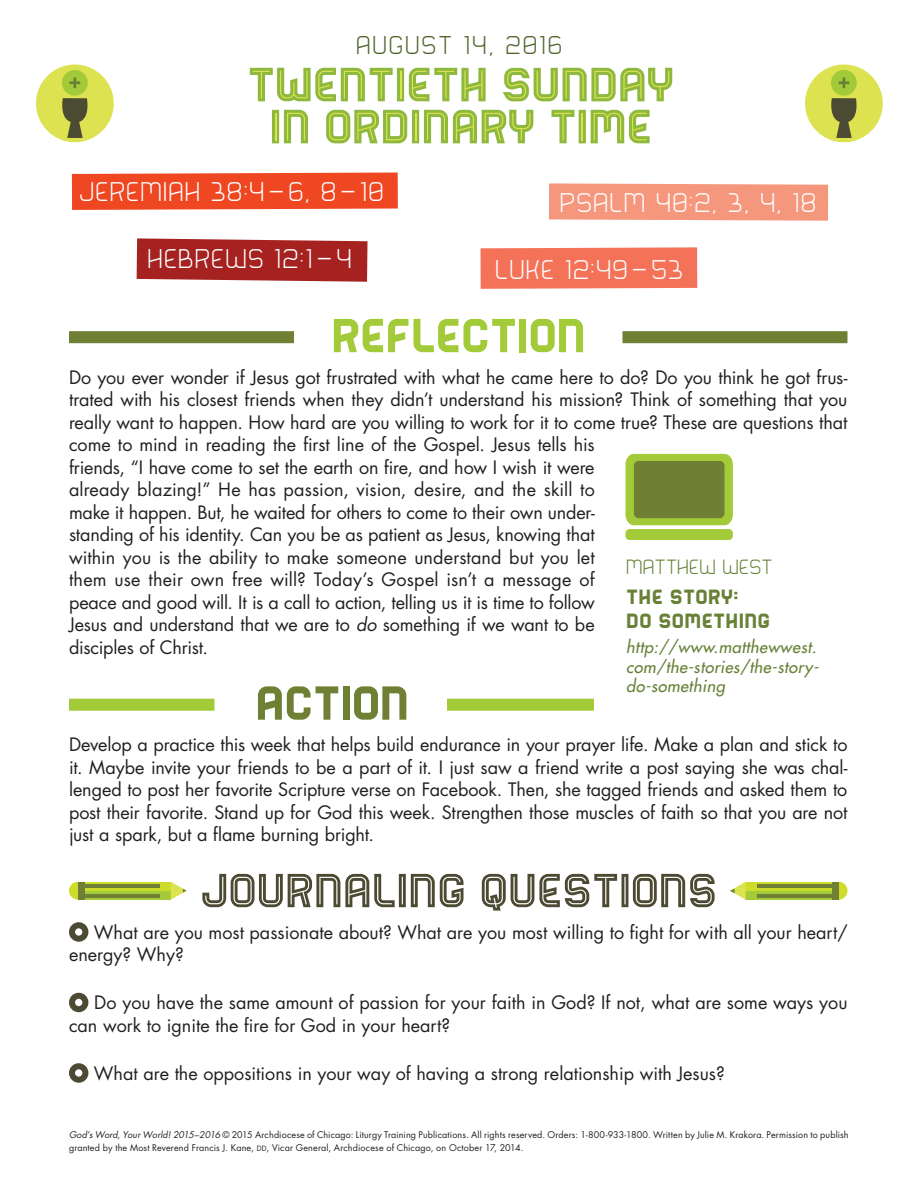
<style>
.page{position:relative;width:918px;height:1188px;background:#fff}
.page>*{position:absolute;margin:0;border:0;box-sizing:border-box;transform-origin:0 0}
.h1_green{font:55.5px/42px "Bender Inline Only";color:#dbe251;text-align:center}
.text{font:55.5px "Bender Inline";color:#4c4a32}
.h2-reflection-green{font:55.5px "Bender Solid";color:#a3cb39}
.h2-action-green-inde{font:55.5px "Bender Solid";color:#6f8035}
.citation{font:100 31.5px "Bender";letter-spacing:.05em;color:#fff}
.date-green{font:100 30px "Bender";letter-spacing:.075em;color:#52652d}
.sidebar-source{font:24px/24px "Bender Solid";letter-spacing:.025em;color:#688137}
.sidbar-h1{font:100 24px "Bender";letter-spacing:.025em;color:#688137}
.text-2{font:18px/22.5px "Futura Std";letter-spacing:-.005em;color:#231f20}
.questions{font:18px/22.5px "Futura Std";color:#231f20}
.sidebar_contributor{font:italic 500 16.5px/19.5px "Futura Std";letter-spacing:.025em;color:#688137}
.questions-2{font:9px/13.5px "Futura Std";letter-spacing:.015em;color:#231f20}
.s1{font-style:italic}
.s2{font-family:"Futura Std Book SC800";font-size:7.2px;color:#221e1f}
</style>
<div class="page">
<div style="left:36px;top:65px;width:78px;height:77px;background:#dce250;border-radius:50%"></div>
<div style="left:62px;top:70px;width:26px;height:26px;background:#a3cb39;border-radius:50%"></div>
<svg style="left:69px;top:77px;width:11px;height:11px"></svg>
<svg style="left:62px;top:98px;width:26px;height:40px"></svg>
<div style="left:805px;top:65px;width:78px;height:77px;background:#dce250;border-radius:50%"></div>
<div style="left:831px;top:70px;width:26px;height:26px;background:#a3cb39;border-radius:50%"></div>
<svg style="left:839px;top:77px;width:10px;height:11px"></svg>
<svg style="left:831px;top:98px;width:26px;height:40px"></svg>
<div style="left:480px;top:247px;width:217px;height:42px;background:#f37258"></div>
<svg style="left:137px;top:238px;width:231px;height:44px;background:#ac3433"></svg>
<svg style="left:549px;top:183px;width:279px;height:38px;background:#f59c83"></svg>
<div style="left:72px;top:173px;width:326px;height:37px;background:#ef4722"></div>
<div style="left:69px;top:331px;width:225px;height:12px;background:#6f8035"></div>
<div style="left:622px;top:331px;width:226px;height:12px;background:#6f8035"></div>
<div style="left:69px;top:699px;width:145px;height:12px;background:#a3cb39"></div>
<div style="left:447px;top:699px;width:147px;height:12px;background:#a3cb39"></div>
<svg style="left:85px;top:882px;width:86px;height:9px"></svg>
<svg style="left:85px;top:891px;width:86px;height:9px"></svg>
<svg style="left:171px;top:882px;width:15px;height:18px"></svg>
<svg style="left:69px;top:882px;width:9px;height:18px"></svg>
<div style="left:78px;top:882px;width:7px;height:18px;background:#6f8035"></div>
<hr style="left:83px;top:884px;width:77px;height:3px;background:#6f8035">
<hr style="left:83px;top:894px;width:77px;height:3px;background:#6f8035">
<svg style="left:746px;top:882px;width:86px;height:9px"></svg>
<svg style="left:746px;top:891px;width:86px;height:9px"></svg>
<svg style="left:730px;top:882px;width:16px;height:18px"></svg>
<svg style="left:838px;top:882px;width:10px;height:18px"></svg>
<div style="left:832px;top:882px;width:6px;height:18px;background:#6f8035"></div>
<hr style="left:757px;top:884px;width:77px;height:3px;background:#6f8035">
<hr style="left:757px;top:894px;width:77px;height:3px;background:#6f8035">
<div style="left:69px;top:922px;width:19px;height:20px;border:6px solid #4c4a32;border-radius:50%"></div>
<div style="left:69px;top:993px;width:19px;height:19px;border:6px solid #4c4a32;border-radius:50%"></div>
<div style="left:69px;top:1063px;width:19px;height:20px;border:6px solid #4c4a32;border-radius:50%"></div>
<svg style="left:249px;top:67px;width:424px;height:77px"></svg>
<svg style="left:625px;top:454px;width:108px;height:71px;background:#a5cb41"></svg>
<div style="left:634px;top:461px;width:90px;height:57px;background:#6f8035;border-radius:5px"></div>
<div style="left:625px;top:529px;width:108px;height:11px;background:#a3cb39;border-radius:4px"></div>
<p class="date-green" style="left:356px;top:30px;width:207px">AUGUST 14, 2016</p>
<p class="h1_green" style="left:247px;top:61px;width:428px">Twentieth Sunday<br>IN Ordinary Time</p>
<p class="citation" style="left:79px;top:175px;width:306px">JEREMIAH 38:4–6, 8–10</p>
<p class="citation" style="left:148px;top:242px;width:205px">HEBREWS 12:1–4</p>
<p class="citation" style="left:560px;top:186px;width:258px">PSALM 40:2, 3, 4, 18</p>
<p class="citation" style="left:495px;top:253px;width:189px">LUKE 12:49–53</p>
<p class="h2-reflection-green" style="left:331px;top:307px;width:256px">REFLECTION</p>
<p class="text-2" style="left:69px;top:366px;width:780px">Do you ever wonder if Jesus got frustrated with what he came here to do? Do you think he got frus&shy;trated with his closest friends when they didn’t understand his mission? Think of something that you really want to happen. How hard are you willing to work for it to come true? These are questions that come to mind in reading the first line of the Gospel. Jesus tells his<br>friends, “I have come to set the earth on fire, and how I wish it were<br>already blazing!” He has passion, vision, desire, and the skill to<br>make it happen. But, he waited for others to come to their own under-<br>standing of his identity. Can you be as patient as Jesus, knowing that<br>within you is the ability to make someone understand but you let<br>them use their own free will? Today’s Gospel isn’t a message of<br>peace and good will. It is a call to action, telling us it is time to follow<br>Jesus and understand that we are to <span class="s1">do</span> something if we want to be<br>disciples of Christ.</p>
<p class="h2-action-green-inde" style="left:255px;top:675px;width:155px">ACTION</p>
<p class="text-2" style="left:69px;top:734px;width:780px;text-align:justify">Develop a practice this week that helps build endurance in your prayer life. Make a plan and stick to it. Maybe invite your friends to be a part of it. I just saw a friend write a post saying she was chal&shy;lenged to post her favorite Scripture verse on Facebook. Then, she tagged friends and asked them to post their favorite. Stand up for God this week. Strengthen those muscles of faith so that you are not just a spark, but a flame burning bright.</p>
<p class="text" style="left:200px;top:862px;width:519px">JOURNALING QUESTIONS</p>
<p class="questions" style="left:69px;top:921px;width:780px;text-indent:25px">What are you most passionate about? What are you most willing to fight for with all your heart/ energy? Why?</p>
<p class="questions" style="left:69px;top:992px;width:780px;text-indent:25px">Do you have the same amount of passion for your faith in God? If not, what are some ways you can work to ignite the fire for God in your heart?</p>
<p class="questions" style="left:94px;top:1062px;width:632px">What are the oppositions in your way of having a strong relationship with Jesus?</p>
<p class="sidbar-h1" style="left:626px;top:554px;width:147px">MATTHEW WEST</p>
<p class="sidebar-source" style="left:626px;top:584px;width:145px">THE STORY:<br>DO SOMETHING</p>
<p class="sidebar_contributor" style="left:626px;top:638px;width:194px">http://www.matthewwest. com/the-stories/the-story&shy;do-something</p>
<p class="questions-2" style="left:69px;top:1128px;width:781px"><span class="s1">God’s Word, Your World! 2015–2016</span> © 2015 Archdiocese of Chicago: Liturgy Training Publications. All rights reserved. Orders: 1-800-933-1800. Written by Julie M. Krakora. Permission to publish granted by the Most Reverend Francis J. Kane, <span class="s2">dd</span>, Vicar General, Archdiocese of Chicago, on October 17, 2014.</p>
</div>
